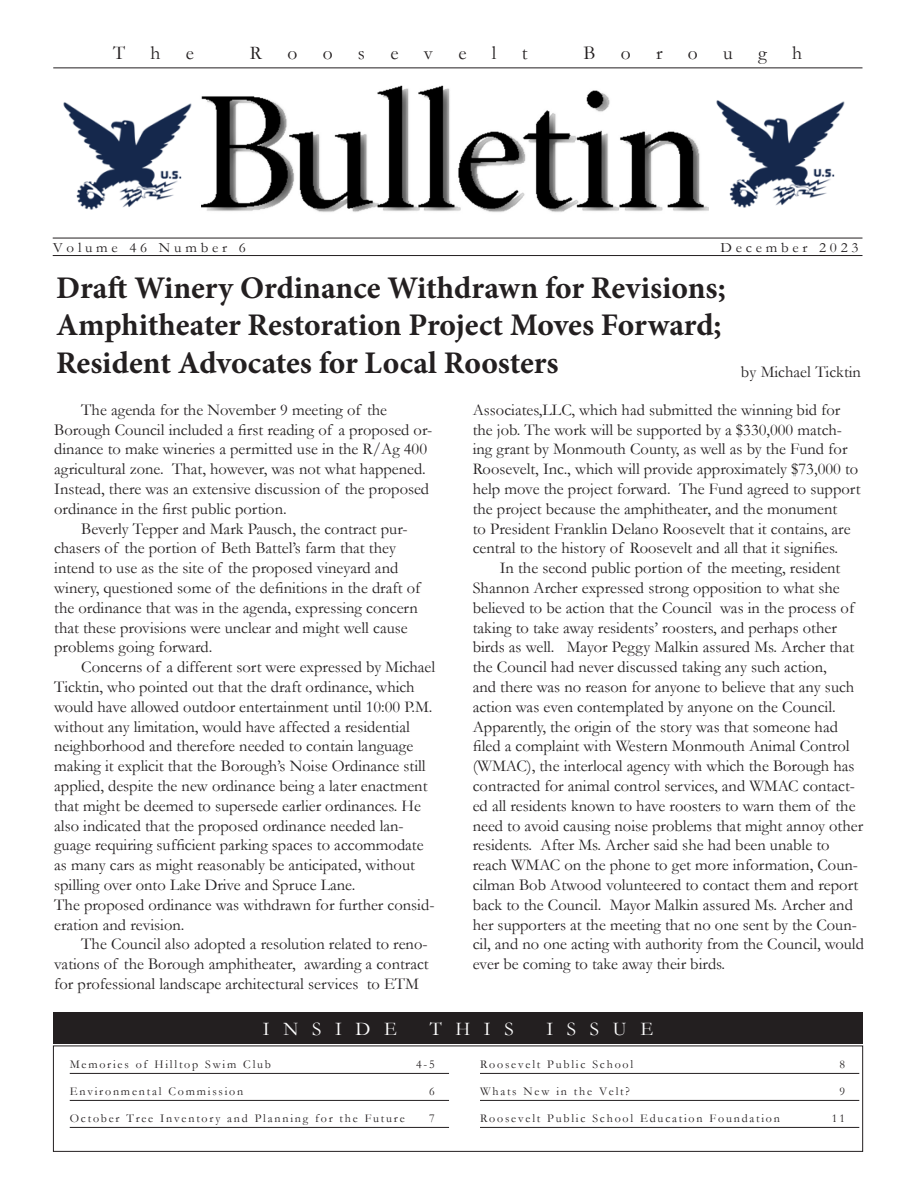
<style>
.page{position:relative;width:918px;height:1188px;background:#fff}
.page>*{position:absolute;margin:0;border:0;box-sizing:border-box;transform-origin:0 0}
.t1{font:700 31.5px/37.8px "Minion Pro";letter-spacing:-.005em;color:#231f20}
.t2{font:19.5px "Garamond";color:#231f20}
.INSIDE_THIS_ISSUE{font:19.5px "Garamond";letter-spacing:.7em;color:#fff}
.Text{font:16.5px/19.8px "Garamond";color:#231f20}
.t3{font:14.25px "Garamond";letter-spacing:.25em;color:#231f20;scale:1.05 1}
.Table_of_Contents{font:12px "Garamond";letter-spacing:.15em;color:#231f20}
</style>
<div class="page">
<hr style="left:53px;top:238px;width:809px;height:1px;background:#231f20">
<hr style="left:53px;top:255px;width:809px;height:1px;background:#231f20">
<img style="left:201px;top:85px;width:508px;height:127px">
<hr style="left:70px;top:1073px;width:379px;height:1px;background:#231f20">
<hr style="left:70px;top:1100px;width:379px;height:1px;background:#231f20">
<hr style="left:70px;top:1127px;width:379px;height:1px;background:#231f20">
<hr style="left:480px;top:1073px;width:379px;height:1px;background:#231f20">
<hr style="left:480px;top:1100px;width:379px;height:1px;background:#231f20">
<hr style="left:480px;top:1127px;width:379px;height:1px;background:#231f20">
<div style="left:53px;top:1046px;width:810px;height:106px;border:1px solid #231f20"></div>
<hr style="left:53px;top:68px;width:810px;height:1px;background:#231f20">
<div style="left:53px;top:1013px;width:810px;height:31px;background:#231f20"></div>
<img style="left:63px;top:102px;width:129px;height:108px">
<img style="left:716px;top:100px;width:129px;height:108px">
<p class="t2" style="left:113px;top:39px;width:13px">T</p>
<p class="t2" style="left:150px;top:39px;width:11px">h</p>
<p class="t2" style="left:186px;top:39px;width:10px">e</p>
<p class="t2" style="left:250px;top:39px;width:14px">R</p>
<p class="t2" style="left:287px;top:39px;width:11px">o</p>
<p class="t2" style="left:323px;top:39px;width:11px">o</p>
<p class="t2" style="left:358px;top:39px;width:9px">s</p>
<p class="t2" style="left:390px;top:39px;width:10px">e</p>
<p class="t2" style="left:424px;top:39px;width:11px">v</p>
<p class="t2" style="left:458px;top:39px;width:10px">e</p>
<p class="t2" style="left:492px;top:39px;width:6px">l</p>
<p class="t2" style="left:522px;top:39px;width:7px">t</p>
<p class="t2" style="left:583px;top:39px;width:13px">B</p>
<p class="t2" style="left:621px;top:39px;width:11px">o</p>
<p class="t2" style="left:656px;top:39px;width:8px">r</p>
<p class="t2" style="left:688px;top:39px;width:11px">o</p>
<p class="t2" style="left:723px;top:39px;width:11px">u</p>
<p class="t2" style="left:758px;top:39px;width:10px">g</p>
<p class="t2" style="left:792px;top:39px;width:11px">h</p>
<p class="t3" style="left:53px;top:238px;width:185px">Volume 46 Number 6</p>
<p class="t3" style="left:721px;top:238px;width:133px">December 2023</p>
<p class="t1" style="left:56px;top:268px;width:671px">Draft Winery Ordinance Withdrawn for Revisions;<br>Amphitheater Restoration Project Moves Forward;<br>Resident Advocates for Local Roosters</p>
<p class="Text" style="left:741px;top:362px;width:122px">by Michael Ticktin</p>
<p class="Text" style="left:473px;top:399px;width:389px">Associates,LLC, which had submitted the winning bid for the job. The work will be supported by a $330,000 match&shy;ing grant by Monmouth County, as well as by the Fund for Roosevelt, Inc., which will provide approximately $73,000 to help move the project forward. The Fund agreed to support the project because the amphitheater, and the monument<br>to President Franklin Delano Roosevelt that it contains, are central to the history of Roosevelt and all that it signifies.</p>
<p class="Text" style="left:473px;top:558px;width:393px;text-indent:27px">In the second public portion of the meeting, resident Shannon Archer expressed strong opposition to what she believed to be action that the Council was in the process of taking to take away residents’ roosters, and perhaps other birds as well. Mayor Peggy Malkin assured Ms. Archer that the Council had never discussed taking any such action,<br>and there was no reason for anyone to believe that any such action was even contemplated by anyone on the Council.<br>Apparently, the origin of the story was that someone had filed a complaint with Western Monmouth Animal Control (WMAC), the interlocal agency with which the Borough has contracted for animal control services, and WMAC contact&shy;ed all residents known to have roosters to warn them of the need to avoid causing noise problems that might annoy other residents. After Ms. Archer said she had been unable to reach WMAC on the phone to get more information, Coun&shy;cilman Bob Atwood volunteered to contact them and report back to the Council. Mayor Malkin assured Ms. Archer and her supporters at the meeting that no one sent by the Coun&shy;cil, and no one acting with authority from the Council, would ever be coming to take away their birds.</p>
<p class="Text" style="left:54px;top:399px;width:380px;text-indent:27px">The agenda for the November 9 meeting of the Borough Council included a first reading of a proposed or&shy;dinance to make wineries a permitted use in the R/Ag 400 agricultural zone. That, however, was not what happened.<br>Instead, there was an extensive discussion of the proposed ordinance in the first public portion.</p>
<p class="Text" style="left:54px;top:518px;width:368px;text-indent:27px">Beverly Tepper and Mark Pausch, the contract pur&shy;chasers of the portion of Beth Battel’s farm that they intend to use as the site of the proposed vineyard and winery, questioned some of the definitions in the draft of the ordinance that was in the agenda, expressing concern that these provisions were unclear and might well cause problems going forward.</p>
<p class="Text" style="left:54px;top:657px;width:383px;text-indent:27px">Concerns of a different sort were expressed by Michael Ticktin, who pointed out that the draft ordinance, which would have allowed outdoor entertainment until 10:00 P.M. without any limitation, would have affected a residential neighborhood and therefore needed to contain language making it explicit that the Borough’s Noise Ordinance still applied, despite the new ordinance being a later enactment that might be deemed to supersede earlier ordinances. He also indicated that the proposed ordinance needed lan&shy;guage requiring sufficient parking spaces to accommodate as many cars as might reasonably be anticipated, without spilling over onto Lake Drive and Spruce Lane.</p>
<p class="Text" style="left:54px;top:894px;width:382px">The proposed ordinance was withdrawn for further consid&shy;eration and revision.</p>
<p class="Text" style="left:54px;top:934px;width:376px;text-align:justify;text-indent:27px">The Council also adopted a resolution related to reno&shy;vations of the Borough amphitheater, awarding a contract for professional landscape architectural services to ETM</p>
<p class="INSIDE_THIS_ISSUE" style="left:263px;top:1015px;width:136px">INSIDE</p>
<p class="INSIDE_THIS_ISSUE" style="left:430px;top:1015px;width:86px">THIS</p>
<p class="INSIDE_THIS_ISSUE" style="left:546px;top:1015px;width:108px">ISSUE</p>
<p class="Table_of_Contents" style="left:70px;top:1056px;width:203px">Memories of Hilltop Swim Club</p>
<p class="Table_of_Contents" style="left:416px;top:1056px;width:20px">4-5</p>
<p class="Table_of_Contents" style="left:70px;top:1083px;width:175px">Environmental Commission</p>
<p class="Table_of_Contents" style="left:429px;top:1083px;width:7px">6</p>
<p class="Table_of_Contents" style="left:70px;top:1110px;width:336px">October Tree Inventory and Planning for the Future</p>
<p class="Table_of_Contents" style="left:429px;top:1110px;width:7px">7</p>
<p class="Table_of_Contents" style="left:480px;top:1056px;width:155px">Roosevelt Public School</p>
<p class="Table_of_Contents" style="left:839px;top:1056px;width:7px">8</p>
<p class="Table_of_Contents" style="left:480px;top:1083px;width:151px">Whats New in the Velt?</p>
<p class="Table_of_Contents" style="left:839px;top:1083px;width:7px">9</p>
<p class="Table_of_Contents" style="left:480px;top:1110px;width:302px">Roosevelt Public School Education Foundation</p>
<p class="Table_of_Contents" style="left:832px;top:1110px;width:15px">11</p>
</div>
